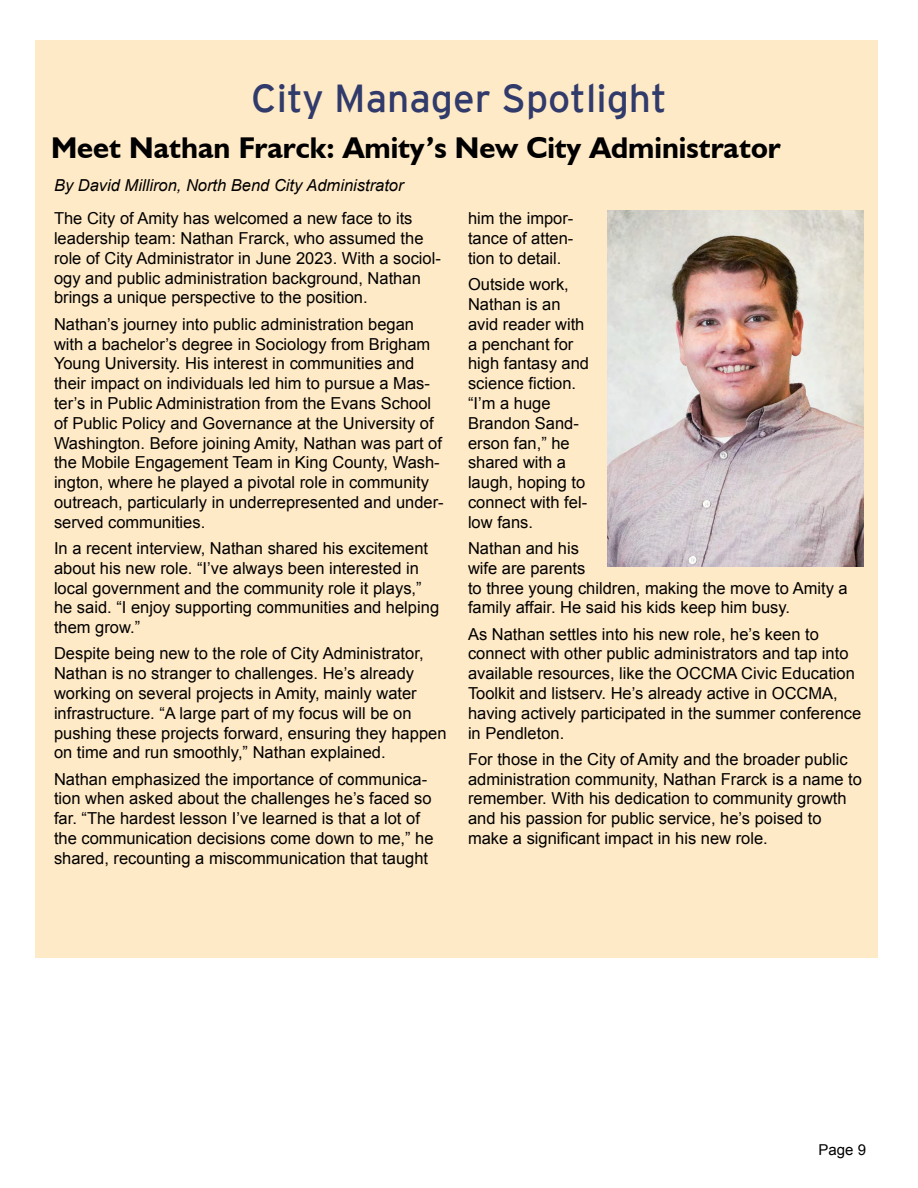
<style>
.page{position:relative;width:918px;height:1188px;background:#fff}
.page>*{position:absolute;margin:0;border:0;box-sizing:border-box;transform-origin:0 0}
.t1{font:39px "Interstate";color:#303a6b}
.t2{font:700 30px "Humanist 521 BT";color:#000}
.Body_text{font:16.5px/19.8px "Arial";color:#000}
.Body_text-2{font:italic 16.5px "Arial";color:#000}
.t3{font:15px "Arial";color:#000}
</style>
<div class="page">
<div style="left:35px;top:40px;width:843px;height:918px;background:#ffeac7"></div>
<img style="left:608px;top:210px;width:256px;height:357px">
<p class="t1" style="left:251px;top:76px;width:417px">City Manager Spotlight</p>
<p class="t2" style="left:51px;top:129px;width:731px">Meet Nathan Frarck: Amity’s New City Administrator</p>
<p class="Body_text-2" style="left:54px;top:174px;width:351px">By David Milliron, North Bend City Administrator</p>
<p class="Body_text" style="left:54px;top:209px;width:389px">The City of Amity has welcomed a new face to its leadership team: Nathan Frarck, who assumed the role of City Administrator in June 2023. With a sociol&shy;ogy and public administration background, Nathan brings a unique perspective to the position.</p>
<p class="Body_text" style="left:54px;top:314px;width:391px">Nathan’s journey into public administration began with a bachelor’s degree in Sociology from Brigham Young University. His interest in communities and their impact on individuals led him to pursue a Mas&shy;ter’s in Public Administration from the Evans School of Public Policy and Governance at the University of Washington. Before joining Amity, Nathan was part of the Mobile Engagement Team in King County, Wash&shy;ington, where he played a pivotal role in community outreach, particularly in underrepresented and under&shy;served communities.</p>
<p class="Body_text" style="left:54px;top:538px;width:387px">In a recent interview, Nathan shared his excitement about his new role. “I’ve always been interested in local government and the community role it plays,” he said. “I enjoy supporting communities and helping them grow.”</p>
<p class="Body_text" style="left:54px;top:644px;width:394px">Despite being new to the role of City Administrator, Nathan is no stranger to challenges. He’s already working on several projects in Amity, mainly water infrastructure. “A large part of my focus will be on pushing these projects forward, ensuring they happen on time and run smoothly,” Nathan explained.</p>
<p class="Body_text" style="left:54px;top:769px;width:381px">Nathan emphasized the importance of communica&shy;tion when asked about the challenges he’s faced so far. “The hardest lesson I’ve learned is that a lot of the communication decisions come down to me,” he shared, recounting a miscommunication that taught</p>
<p class="Body_text" style="left:468px;top:209px;width:107px;text-align:justify">him the impor&shy;tance of atten&shy;tion to detail.</p>
<p class="Body_text" style="left:468px;top:275px;width:123px">Outside work,<br>Nathan is an avid reader with a penchant for high fantasy and science fiction. “I’m a huge<br>Brandon Sand&shy;erson fan,” he shared with a laugh, hoping to connect with fel&shy;low fans.</p>
<p class="Body_text" style="left:468px;top:538px;width:381px">Nathan and his<br>wife are parents<br>to three young children, making the move to Amity a family affair. He said his kids keep him busy.</p>
<p class="Body_text" style="left:468px;top:624px;width:395px">As Nathan settles into his new role, he’s keen to connect with other public administrators and tap into available resources, like the OCCMA Civic Education Toolkit and listserv. He’s already active in OCCMA, having actively participated in the summer conference in Pendleton.</p>
<p class="Body_text" style="left:468px;top:749px;width:396px">For those in the City of Amity and the broader public administration community, Nathan Frarck is a name to remember. With his dedication to community growth and his passion for public service, he’s poised to make a significant impact in his new role.</p>
<p class="t3" style="left:819px;top:1140px;width:49px">Page 9</p>
</div>
